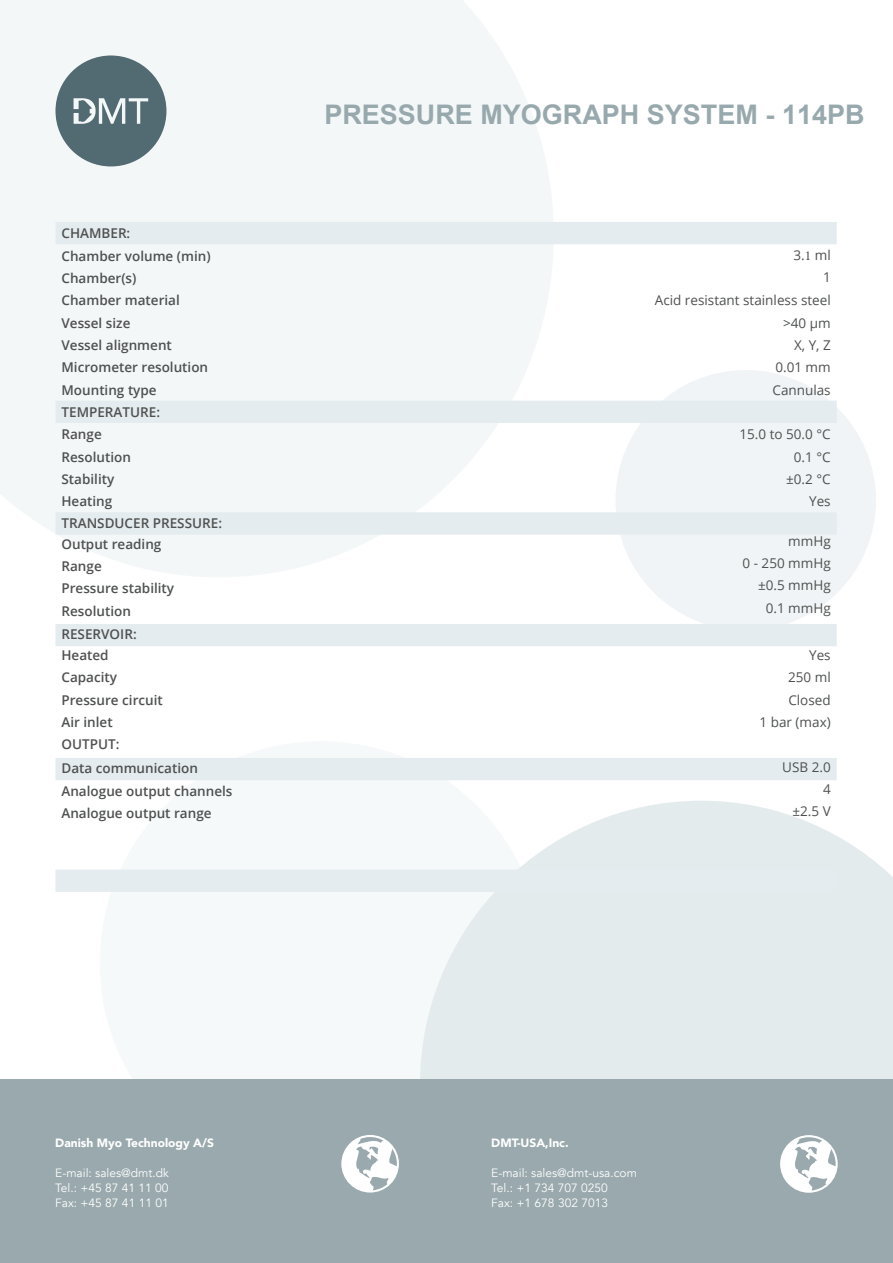
<style>
.page{position:relative;width:893px;height:1263px;background:#fff}
.page>*{position:absolute;margin:0;border:0;box-sizing:border-box;transform-origin:0 0}
.t1{font:700 27px "Arial";color:#98a9ae}
.t2{font:600 13.5px/22.4px "Open Sans";color:#4f5150}
.t3{font:13.5px/22.6px "Open Sans";color:#4f5150;text-align:right}
.t4{font:12px "Avenir";color:#fff}
.t5{font:900 12px "Avenir";color:#fff}
.s1{font-family:"Minion Pro"}
</style>
<div class="page">
<div style="left:0;top:0;width:554px;height:533px;background:#f4f7f8"></div>
<div style="left:509px;top:836px;width:384px;height:243px;background:#e4ebed"></div>
<div style="left:615px;top:370px;width:261px;height:260px;background:#f0f4f6;border-radius:50%"></div>
<div style="left:100px;top:741px;width:442px;height:443px;background:linear-gradient(to right,#fbfdfe,#e9eff1);border-radius:50%"></div>
<div style="left:55px;top:222px;width:782px;height:22px;background:#e5ecef"></div>
<svg style="left:55px;top:401px;width:782px;height:491px"></svg>
<svg style="left:55px;top:55px;width:111px;height:111px"></svg>
<div style="left:0;top:1079px;width:893px;height:184px;background:#99a9ad"></div>
<svg style="left:341px;top:1135px;width:58px;height:57px"></svg>
<svg style="left:780px;top:1135px;width:58px;height:58px"></svg>
<p class="t2" style="left:61px;top:222px;width:70px">CHAMBER:</p>
<p class="t2" style="left:61px;top:244px;width:151px">Chamber volume (min)</p>
<p class="t2" style="left:61px;top:267px;width:77px">Chamber(s)</p>
<p class="t2" style="left:61px;top:289px;width:120px">Chamber material</p>
<p class="t1" style="left:324px;top:96px;width:542px">PRESSURE MYOGRAPH SYSTEM - 114PB</p>
<p class="t3" style="left:655px;top:243px;width:177px">3.<span class="s1">1</span> ml<br>1<br>Acid resistant stainless steel</p>
<p class="t2" style="left:61px;top:311px;width:70px">Vessel size</p>
<p class="t3" style="left:783px;top:311px;width:49px">&gt;40 µm</p>
<p class="t2" style="left:61px;top:334px;width:112px">Vessel alignment</p>
<p class="t3" style="left:794px;top:333px;width:38px">X, Y, Z</p>
<p class="t2" style="left:61px;top:356px;width:148px">Micrometer resolution</p>
<p class="t3" style="left:775px;top:356px;width:57px">0.01 mm</p>
<p class="t2" style="left:61px;top:378px;width:97px">Mounting type</p>
<p class="t3" style="left:772px;top:378px;width:60px">Cannulas</p>
<p class="t2" style="left:61px;top:401px;width:100px">TEMPERATURE:</p>
<p class="t2" style="left:61px;top:423px;width:42px">Range</p>
<p class="t3" style="left:739px;top:423px;width:93px">15.0 to 50.0 °C</p>
<p class="t2" style="left:61px;top:445px;width:71px">Resolution</p>
<p class="t3" style="left:794px;top:445px;width:38px">0.1 °C</p>
<p class="t2" style="left:61px;top:468px;width:54px">Stability</p>
<p class="t3" style="left:786px;top:467px;width:46px">±0.2 °C</p>
<p class="t2" style="left:61px;top:490px;width:52px">Heating</p>
<p class="t3" style="left:809px;top:490px;width:23px">Yes</p>
<p class="t2" style="left:61px;top:511px;width:162px">TRANSDUCER PRESSURE:</p>
<p class="t3" style="left:788px;top:529px;width:44px">mmHg</p>
<p class="t3" style="left:742px;top:551px;width:90px">0 - 250 mmHg</p>
<p class="t3" style="left:758px;top:574px;width:74px">±0.5 mmHg</p>
<p class="t3" style="left:766px;top:596px;width:67px">0.1 mmHg</p>
<p class="t2" style="left:61px;top:532px;width:114px">Output reading<br>Range<br>Pressure stability<br>Resolution</p>
<p class="t2" style="left:61px;top:623px;width:77px">RESERVOIR:</p>
<p class="t2" style="left:61px;top:644px;width:49px">Heated</p>
<p class="t3" style="left:809px;top:643px;width:23px">Yes</p>
<p class="t2" style="left:61px;top:666px;width:57px">Capacity</p>
<p class="t3" style="left:788px;top:666px;width:44px">250 ml</p>
<p class="t2" style="left:61px;top:688px;width:103px">Pressure circuit</p>
<p class="t3" style="left:788px;top:688px;width:44px">Closed</p>
<p class="t2" style="left:61px;top:711px;width:53px">Air inlet</p>
<p class="t3" style="left:760px;top:710px;width:73px">1 bar (max)</p>
<p class="t2" style="left:61px;top:733px;width:59px">OUTPUT:</p>
<p class="t2" style="left:61px;top:757px;width:138px">Data communication</p>
<p class="t3" style="left:782px;top:755px;width:50px">USB 2.0</p>
<p class="t2" style="left:61px;top:779px;width:172px">Analogue output channels</p>
<p class="t3" style="left:823px;top:777px;width:9px">4</p>
<p class="t2" style="left:61px;top:801px;width:152px">Analogue output range</p>
<p class="t3" style="left:792px;top:800px;width:40px">±2.5 V</p>
<p class="t5" style="left:55px;top:1132px;width:160px">Danish Myo Technology A/S</p>
<p class="t4" style="left:55px;top:1166px;width:115px">E-mail: sales@dmt.dk</p>
<p class="t4" style="left:55px;top:1181px;width:115px">Tel.: +45 87 41 11 00</p>
<p class="t4" style="left:55px;top:1196px;width:115px">Fax: +45 87 41 11 01</p>
<p class="t5" style="left:491px;top:1132px;width:79px">DMT-USA,Inc.</p>
<p class="t4" style="left:491px;top:1166px;width:147px">E-mail: sales@dmt-usa.com</p>
<p class="t4" style="left:491px;top:1181px;width:118px">Tel.: +1 734 707 0250</p>
<p class="t4" style="left:491px;top:1196px;width:118px">Fax: +1 678 302 7013</p>
</div>
